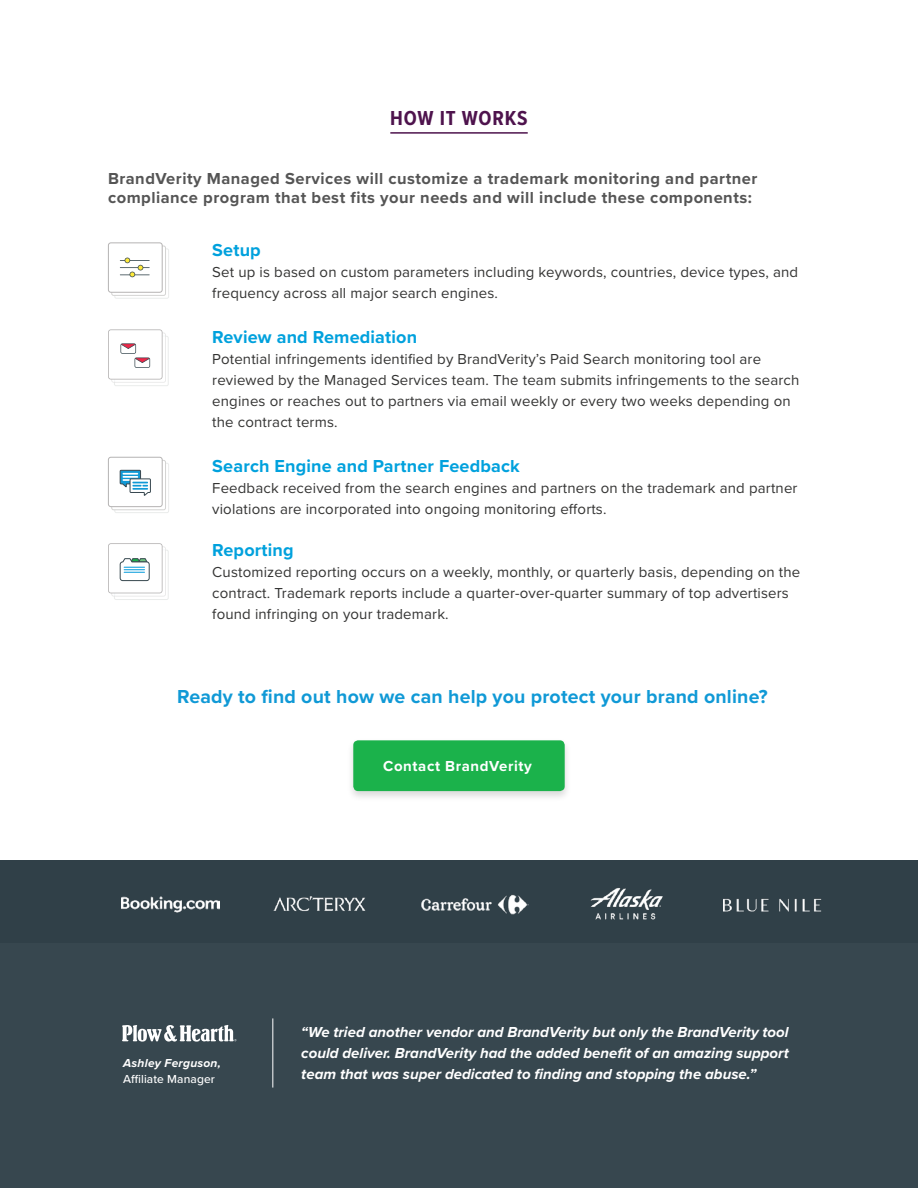
<style>
.page{position:relative;width:918px;height:1188px;background:#fff}
.page>*{position:absolute;margin:0;border:0;box-sizing:border-box;transform-origin:0 0}
.t1{font:700 21px "Proxima Nova Cond";letter-spacing:.04em;color:#4e134d}
.t2{font:700 19.5px "Proxima Nova";letter-spacing:.01em;color:#1099d6}
.t3{font:700 18px "Proxima Nova";letter-spacing:.01em;color:#00a1dd}
.t4{font:700 16.5px/19.8px "Proxima Nova";letter-spacing:.03em;color:#555}
.t5{font:15px/21px "Proxima Nova";letter-spacing:.01em;color:#343433}
.t6{font:italic 700 15px/21px "Proxima Nova";color:#fff;text-align:justify}
.t7{font:700 15px "Proxima Nova";letter-spacing:.04em;color:#fff}
.t8{font:500 12px "Proxima Nova";letter-spacing:.01em;color:#fff}
.t9{font:italic 700 12px "Proxima Nova";letter-spacing:.02em;color:#fff}
</style>
<div class="page">
<div style="left:0;top:895px;width:918px;height:293px;background:#37474f"></div>
<div style="left:0;top:860px;width:918px;height:83px;background:#304048"></div>
<img style="left:724px;top:898px;width:98px;height:14px">
<img style="left:421px;top:894px;width:108px;height:21px">
<img style="left:273px;top:896px;width:93px;height:16px">
<img style="left:122px;top:896px;width:97px;height:17px">
<img style="left:590px;top:887px;width:73px;height:33px">
<div style="left:346px;top:737px;width:226px;height:65px;background:#000;opacity:.15"></div>
<div style="left:353px;top:740px;width:212px;height:51px;background:#1bb24b;border-radius:5px"></div>
<div style="left:114px;top:248px;width:55px;height:51px;border:1px solid #eaeceb;border-radius:2px"></div>
<div style="left:112px;top:246px;width:54px;height:49px;background:#fff;border-radius:2px"></div>
<div style="left:111px;top:246px;width:55px;height:50px;border:1px solid #d4d4d3;border-radius:2px"></div>
<div style="left:108px;top:243px;width:54px;height:49px;background:#fff;border-radius:3px"></div>
<div style="left:108px;top:242px;width:55px;height:51px;border:1px solid #b5b3b3;border-radius:3px"></div>
<div style="left:114px;top:336px;width:55px;height:50px;border:1px solid #eaeceb;border-radius:2px"></div>
<div style="left:114px;top:550px;width:55px;height:50px;border:1px solid #eaeceb;border-radius:2px"></div>
<hr style="left:390px;top:132px;width:138px;height:2px;background:#4e134d">
<hr style="left:120px;top:260px;width:30px;height:1px;background:#37484f">
<hr style="left:120px;top:267px;width:30px;height:1px;background:#37484f">
<hr style="left:120px;top:274px;width:30px;height:1px;background:#37484f">
<svg style="left:125px;top:258px;width:18px;height:19px"></svg>
<svg style="left:108px;top:329px;width:58px;height:54px"></svg>
<svg style="left:135px;top:358px;width:8px;height:5px"></svg>
<div style="left:114px;top:463px;width:55px;height:50px;border:1px solid #eaeceb;border-radius:2px"></div>
<div style="left:112px;top:460px;width:54px;height:50px;background:#fff;border-radius:2px"></div>
<div style="left:111px;top:460px;width:55px;height:50px;border:1px solid #d4d4d3;border-radius:2px"></div>
<div style="left:108px;top:457px;width:54px;height:50px;background:#fff;border-radius:3px"></div>
<div style="left:108px;top:457px;width:55px;height:50px;border:1px solid #b5b3b3;border-radius:3px"></div>
<svg style="left:120px;top:470px;width:31px;height:26px"></svg>
<svg style="left:108px;top:543px;width:58px;height:54px"></svg>
<hr style="left:272px;top:1018px;width:1px;height:70px;background:#fff">
<svg style="left:122px;top:1025px;width:115px;height:17px"></svg>
<h1 class="t1" style="left:390px;top:102px;width:139px">HOW IT WORKS</h1>
<p class="t4" style="left:108px;top:168px;width:651px">BrandVerity Managed Services will customize a trademark monitoring and partner compliance program that best fits your needs and will include these components:</p>
<p class="t3" style="left:212px;top:237px;width:50px">Setup</p>
<p class="t5" style="left:212px;top:261px;width:587px">Set up is based on custom parameters including keywords, countries, device types, and frequency across all major search engines.</p>
<p class="t3" style="left:212px;top:324px;width:206px">Review and Remediation</p>
<p class="t5" style="left:212px;top:348px;width:589px">Potential infringements identified by BrandVerity’s Paid Search monitoring tool are reviewed by the Managed Services team. The team submits infringements to the search engines or reaches out to partners via email weekly or every two weeks depending on the contract terms.</p>
<p class="t3" style="left:212px;top:453px;width:309px">Search Engine and Partner Feedback</p>
<p class="t5" style="left:212px;top:477px;width:587px">Feedback received from the search engines and partners on the trademark and partner violations are incorporated into ongoing monitoring efforts.</p>
<p class="t3" style="left:212px;top:537px;width:83px">Reporting</p>
<p class="t5" style="left:212px;top:561px;width:590px">Customized reporting occurs on a weekly, monthly, or quarterly basis, depending on the contract. Trademark reports include a quarter-over-quarter summary of top advertisers found infringing on your trademark.</p>
<h2 class="t2" style="left:177px;top:682px;width:592px">Ready to find out how we can help you protect your brand online?</h2>
<p class="t7" style="left:383px;top:755px;width:150px">Contact BrandVerity</p>
<p class="t9" style="left:123px;top:1054px;width:99px">Ashley Ferguson,</p>
<p class="t8" style="left:123px;top:1070px;width:93px">Affiliate Manager</p>
<p class="t6" style="left:301px;top:1021px;width:489px">“We tried another vendor and BrandVerity but only the BrandVerity tool could deliver. BrandVerity had the added benefit of an amazing support team that was super dedicated to finding and stopping the abuse.”</p>
</div>
